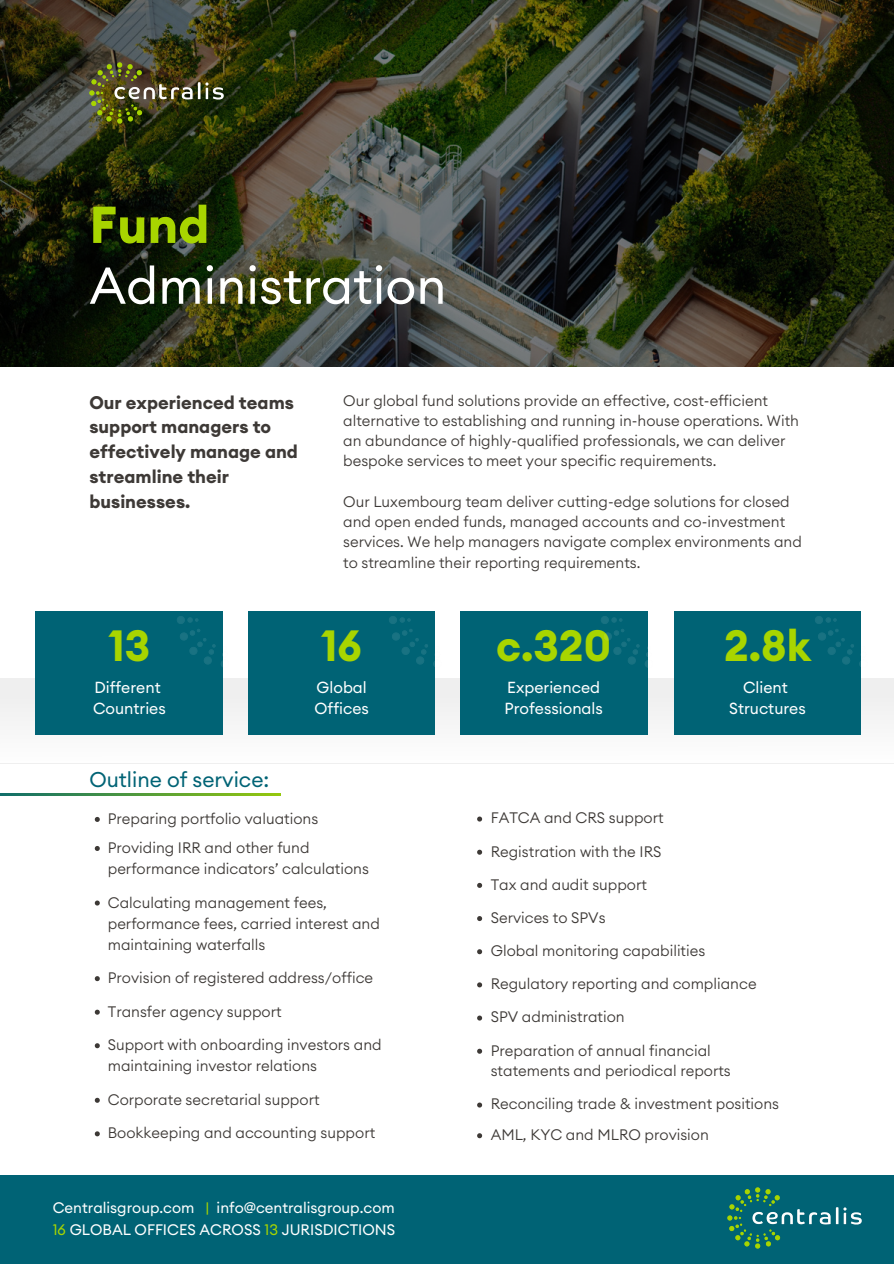
<style>
.page{position:relative;width:894px;height:1264px;background:#fff}
.page>*{position:absolute;margin:0;border:0;box-sizing:border-box;transform-origin:0 0}
.t1{font:51px "Euclid Circular A";color:#fff}
.t2{font:700 51px "Euclid Circular A";color:#a8d500}
.t3{font:700 43.05px "Euclid Circular A";color:#a8d500}
.t4{font:21px "Euclid Circular A";color:#006375}
.t5{font:700 18px/24.8px "Euclid Circular A";color:#3d3936}
.t6{font:15.75px/21.6px "Euclid Circular A";color:#fff}
.t7{font:300 15px/20.2px "Euclid Circular A";color:#3d3936}
.t8{font:15px "Euclid Circular A";color:#fff}
.s1{color:#a8d500}
</style>
<div class="page">
<img style="left:0;top:0;width:893px;height:366px">
<div style="left:0;top:1175px;width:893px;height:88px;background:#006375"></div>
<div style="left:0;top:694px;width:893px;height:69px;background:#fafafa"></div>
<div style="left:0;top:678px;width:893px;height:17px;background:#efefef"></div>
<div style="left:36px;top:611px;width:187px;height:123px;background:#006375"></div>
<div style="left:248px;top:611px;width:187px;height:123px;background:#006375"></div>
<div style="left:460px;top:611px;width:187px;height:123px;background:#006375"></div>
<div style="left:674px;top:611px;width:186px;height:123px;background:#006375"></div>
<img style="left:177px;top:616px;width:46px;height:51px">
<img style="left:601px;top:613px;width:47px;height:58px">
<img style="left:389px;top:616px;width:46px;height:51px">
<img style="left:815px;top:613px;width:46px;height:58px">
<img style="left:89px;top:60px;width:134px;height:66px">
<img style="left:727px;top:1187px;width:134px;height:62px">
<svg style="left:0;top:793px;width:280px;height:3px"></svg>
<svg style="left:95px;top:817px;width:5px;height:5px"></svg>
<svg style="left:95px;top:846px;width:5px;height:5px"></svg>
<svg style="left:95px;top:900px;width:5px;height:5px"></svg>
<svg style="left:95px;top:976px;width:5px;height:5px"></svg>
<svg style="left:95px;top:1009px;width:5px;height:5px"></svg>
<svg style="left:95px;top:1043px;width:5px;height:5px"></svg>
<svg style="left:95px;top:1097px;width:5px;height:5px"></svg>
<svg style="left:95px;top:1131px;width:5px;height:5px"></svg>
<svg style="left:477px;top:816px;width:5px;height:5px"></svg>
<svg style="left:477px;top:849px;width:5px;height:5px"></svg>
<svg style="left:477px;top:882px;width:5px;height:5px"></svg>
<svg style="left:477px;top:916px;width:5px;height:5px"></svg>
<svg style="left:477px;top:949px;width:5px;height:5px"></svg>
<svg style="left:477px;top:982px;width:5px;height:5px"></svg>
<svg style="left:477px;top:1015px;width:5px;height:5px"></svg>
<svg style="left:477px;top:1048px;width:5px;height:5px"></svg>
<svg style="left:477px;top:1102px;width:5px;height:5px"></svg>
<svg style="left:477px;top:1133px;width:5px;height:5px"></svg>
<p class="t2" style="left:89px;top:192px;width:121px">Fund</p>
<p class="t1" style="left:89px;top:253px;width:358px">Administration</p>
<p class="t5" style="left:89px;top:389px;width:210px">Our experienced teams support managers to effectively manage and streamline their businesses.</p>
<p class="t7" style="left:343px;top:390px;width:457px">Our global fund solutions provide an effective, cost-efficient alternative to establishing and running in-house operations. With an abundance of highly-qualified professionals, we can deliver bespoke services to meet your specific requirements.</p>
<p class="t7" style="left:343px;top:491px;width:460px">Our Luxembourg team deliver cutting-edge solutions for closed and open ended funds, managed accounts and co-investment services. We help managers navigate complex environments and to streamline their reporting requirements.</p>
<p class="t3" style="left:108px;top:618px;width:43px">13</p>
<p class="t3" style="left:321px;top:618px;width:43px">16</p>
<p class="t3" style="left:496px;top:618px;width:116px">c.320</p>
<p class="t3" style="left:723px;top:618px;width:88px">2.8k</p>
<p class="t6" style="left:94px;top:676px;width:68px">Different</p>
<p class="t6" style="left:93px;top:698px;width:74px">Countries</p>
<p class="t6" style="left:316px;top:676px;width:52px">Global</p>
<p class="t6" style="left:314px;top:698px;width:56px">Offices</p>
<p class="t4" style="left:89px;top:765px;width:181px">Outline of service:</p>
<p class="t7" style="left:108px;top:808px;width:212px">Preparing portfolio valuations</p>
<p class="t7" style="left:108px;top:837px;width:262px;line-height:21px">Providing IRR and other fund performance indicators’ calculations</p>
<p class="t7" style="left:108px;top:891px;width:273px;line-height:21px">Calculating management fees, performance fees, carried interest and maintaining waterfalls</p>
<p class="t7" style="left:108px;top:967px;width:267px">Provision of registered address/office</p>
<p class="t7" style="left:108px;top:1001px;width:175px">Transfer agency support</p>
<p class="t7" style="left:108px;top:1034px;width:275px;line-height:21px">Support with onboarding investors and maintaining investor relations</p>
<p class="t7" style="left:108px;top:1089px;width:213px">Corporate secretarial support</p>
<p class="t7" style="left:108px;top:1122px;width:269px">Bookkeeping and accounting support</p>
<p class="t8" style="left:53px;top:1198px;width:343px">Centralisgroup.com <span class="s1">|</span> info@centralisgroup.com</p>
<p class="t8" style="left:53px;top:1220px;width:344px"><span class="s1">16</span> GLOBAL OFFICES ACROSS <span class="s1">13</span> JURISDICTIONS</p>
<p class="t6" style="left:504px;top:676px;width:100px">Experienced<br>Professionals</p>
<p class="t6" style="left:743px;top:676px;width:46px">Client</p>
<p class="t6" style="left:729px;top:698px;width:78px">Structures</p>
<p class="t7" style="left:490px;top:807px;width:174px">FATCA and CRS support</p>
<p class="t7" style="left:490px;top:841px;width:172px">Registration with the IRS</p>
<p class="t7" style="left:490px;top:874px;width:158px">Tax and audit support</p>
<p class="t7" style="left:490px;top:907px;width:116px">Services to SPVs</p>
<p class="t7" style="left:490px;top:940px;width:216px">Global monitoring capabilities</p>
<p class="t7" style="left:490px;top:973px;width:267px">Regulatory reporting and compliance</p>
<p class="t7" style="left:490px;top:1006px;width:135px">SPV administration</p>
<p class="t7" style="left:490px;top:1039px;width:241px;line-height:20.7px">Preparation of annual financial statements and periodical reports</p>
<p class="t7" style="left:490px;top:1093px;width:290px">Reconciling trade &amp; investment positions</p>
<p class="t7" style="left:490px;top:1124px;width:219px">AML, KYC and MLRO provision</p>
</div>
